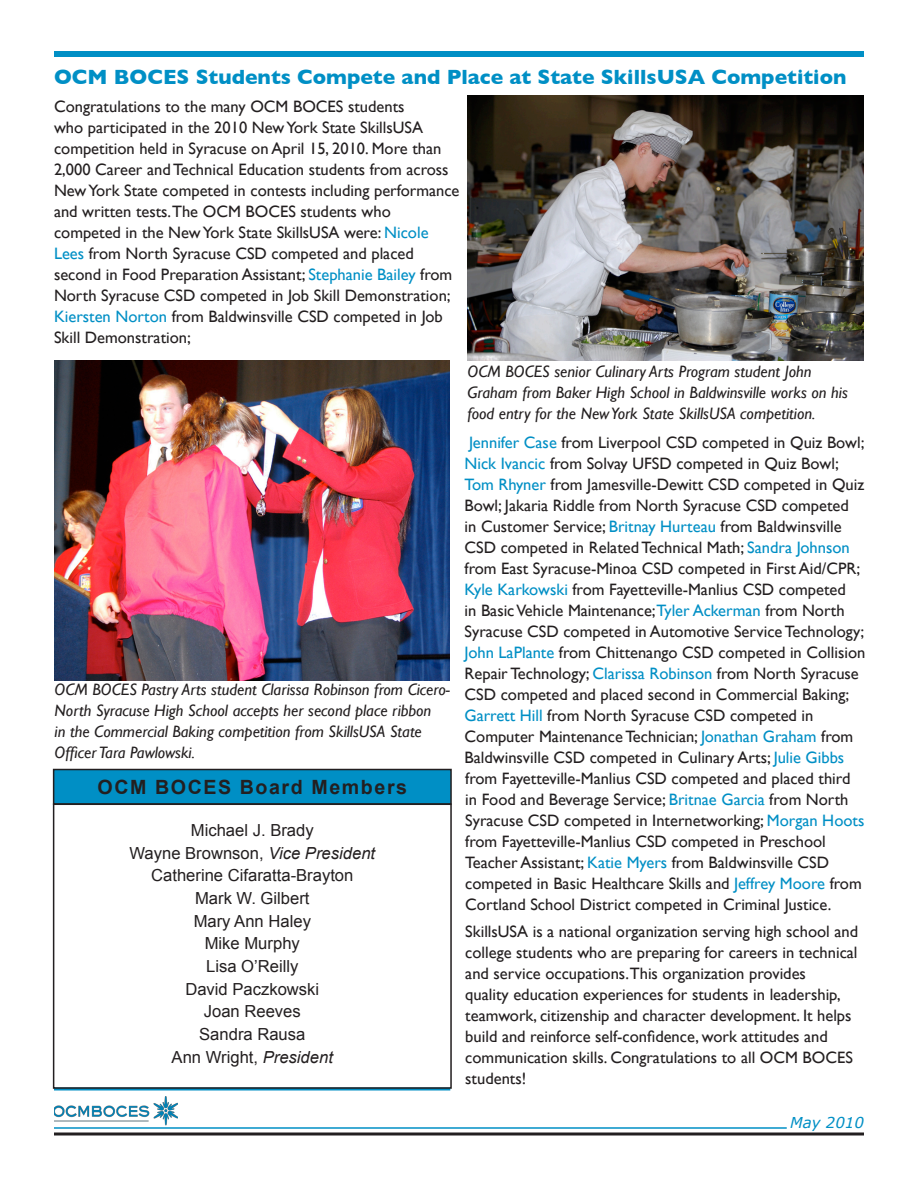
<style>
.page{position:relative;width:918px;height:1188px;background:#fff}
.page>*{position:absolute;margin:0;border:0;box-sizing:border-box;transform-origin:0 0}
.t1{font:700 21px "Gill Sans";color:#008fc5}
.t2{font:700 19.65px "Arial";letter-spacing:.08em;color:#231f20}
.t3{font:16.65px/22.6px "Arial";color:#231f20;text-align:center}
.t4{font:16.5px/21px "Gill Sans";color:#231f20}
.t5{font:italic 16.5px/21px "Gill Sans";color:#231f20}
.t6{font:italic 15px "Verdana";color:#008fc5}
.s1{color:#008fc5}
.s2{font-style:italic}
</style>
<div class="page">
<svg style="left:54px;top:1132px;width:810px;height:4px;background:#595657"></svg>
<hr style="left:54px;top:1127px;width:733px;height:2px;background:#008fc5">
<img style="left:54px;top:1097px;width:124px;height:29px">
<hr style="left:54px;top:1088px;width:396px;height:2px;background:#008fc5">
<div style="left:54px;top:770px;width:397px;height:34px;background:#008fc5"></div>
<div style="left:53px;top:769px;width:399px;height:36px;border:2px solid #231f20"></div>
<div style="left:53px;top:804px;width:399px;height:285px;border:2px solid #231f20"></div>
<div style="left:54px;top:51px;width:810px;height:6px;background:#008fc5"></div>
<img style="left:468px;top:95px;width:395px;height:265px">
<img style="left:54px;top:360px;width:396px;height:320px">
<p class="t1" style="left:54px;top:64px;width:794px">OCM BOCES Students Compete and Place at State SkillsUSA Competition</p>
<p class="t4" style="left:54px;top:95px;width:407px">Congratulations to the many OCM BOCES students<br>who participated in the 2010 NewYork State SkillsUSA competition held in Syracuse on April 15, 2010. More than 2,000 Career and Technical Education students from across NewYork State competed in contests including performance and written tests.The OCM BOCES students who competed in the NewYork State SkillsUSA were: <span class="s1">Nicole Lees</span> from North Syracuse CSD competed and placed second in Food Preparation Assistant; <span class="s1">Stephanie Bailey</span> from North Syracuse CSD competed in Job Skill Demonstration; <span class="s1">Kiersten Norton</span> from Baldwinsville CSD competed in Job Skill Demonstration;</p>
<p class="t5" style="left:55px;top:678px;width:397px">OCM BOCES Pastry Arts student Clarissa Robinson from Cicero-North Syracuse High School accepts her second place ribbon<br>in the Commercial Baking competition from SkillsUSA State Officer Tara Pawlowski.</p>
<p class="t2" style="left:98px;top:776px;width:311px">OCM BOCES Board Members</p>
<p class="t3" style="left:129px;top:819px;width:247px">Michael J. Brady<br>Wayne Brownson, <span class="s2">Vice President<br></span>Catherine Cifaratta-Brayton<br>Mark W. Gilbert<br>Mary Ann Haley</p>
<p class="t3" style="left:205px;top:932px;width:97px">Mike Murphy</p>
<p class="t3" style="left:172px;top:955px;width:163px">Lisa O’Reilly<br>David Paczkowski<br>Joan Reeves<br>Sandra Rausa<br>Ann Wright, <span class="s2">President</span></p>
<p class="t5" style="left:468px;top:361px;width:382px">OCM BOCES senior Culinary Arts Program student John<br>Graham from Baker High School in Baldwinsville works on his food entry for the New York State SkillsUSA competition.</p>
<p class="t4" style="left:465px;top:431px;width:402px"><span class="s1">Jennifer Case</span> from Liverpool CSD competed in Quiz Bowl; <span class="s1">Nick Ivancic</span> from Solvay UFSD competed in Quiz Bowl; <span class="s1">Tom Rhyner</span> from Jamesville-Dewitt CSD competed in Quiz Bowl; Jakaria Riddle from North Syracuse CSD competed<br>in Customer Service; <span class="s1">Britnay Hurteau</span> from Baldwinsville CSD competed in Related Technical Math; <span class="s1">Sandra Johnson </span>from East Syracuse-Minoa CSD competed in First Aid/CPR; <span class="s1">Kyle Karkowski</span> from Fayetteville-Manlius CSD competed<br>in BasicVehicle Maintenance;<span class="s1">Tyler Ackerman</span> from North Syracuse CSD competed in Automotive Service Technology; <span class="s1">John LaPlante</span> from Chittenango CSD competed in Collision Repair Technology; <span class="s1">Clarissa Robinson</span> from North Syracuse CSD competed and placed second in Commercial Baking; <span class="s1">Garrett Hill</span> from North Syracuse CSD competed in Computer Maintenance Technician; <span class="s1">Jonathan Graham</span> from Baldwinsville CSD competed in Culinary Arts; <span class="s1">Julie Gibbs </span>from Fayetteville-Manlius CSD competed and placed third in Food and Beverage Service; <span class="s1">Britnae Garcia</span> from North Syracuse CSD competed in Internetworking; <span class="s1">Morgan Hoots </span>from Fayetteville-Manlius CSD competed in Preschool Teacher Assistant; <span class="s1">Katie Myers</span> from Baldwinsville CSD competed in Basic Healthcare Skills and <span class="s1">Jeffrey Moore</span> from Cortland School District competed in Criminal Justice.</p>
<p class="t4" style="left:465px;top:921px;width:394px">SkillsUSA is a national organization serving high school and college students who are preparing for careers in technical and service occupations.This organization provides<br>quality education experiences for students in leadership, teamwork, citizenship and character development. It helps build and reinforce self-confidence, work attitudes and communication skills. Congratulations to all OCM BOCES students!</p>
<p class="t6" style="left:790px;top:1113px;width:75px">May 2010</p>
</div>
